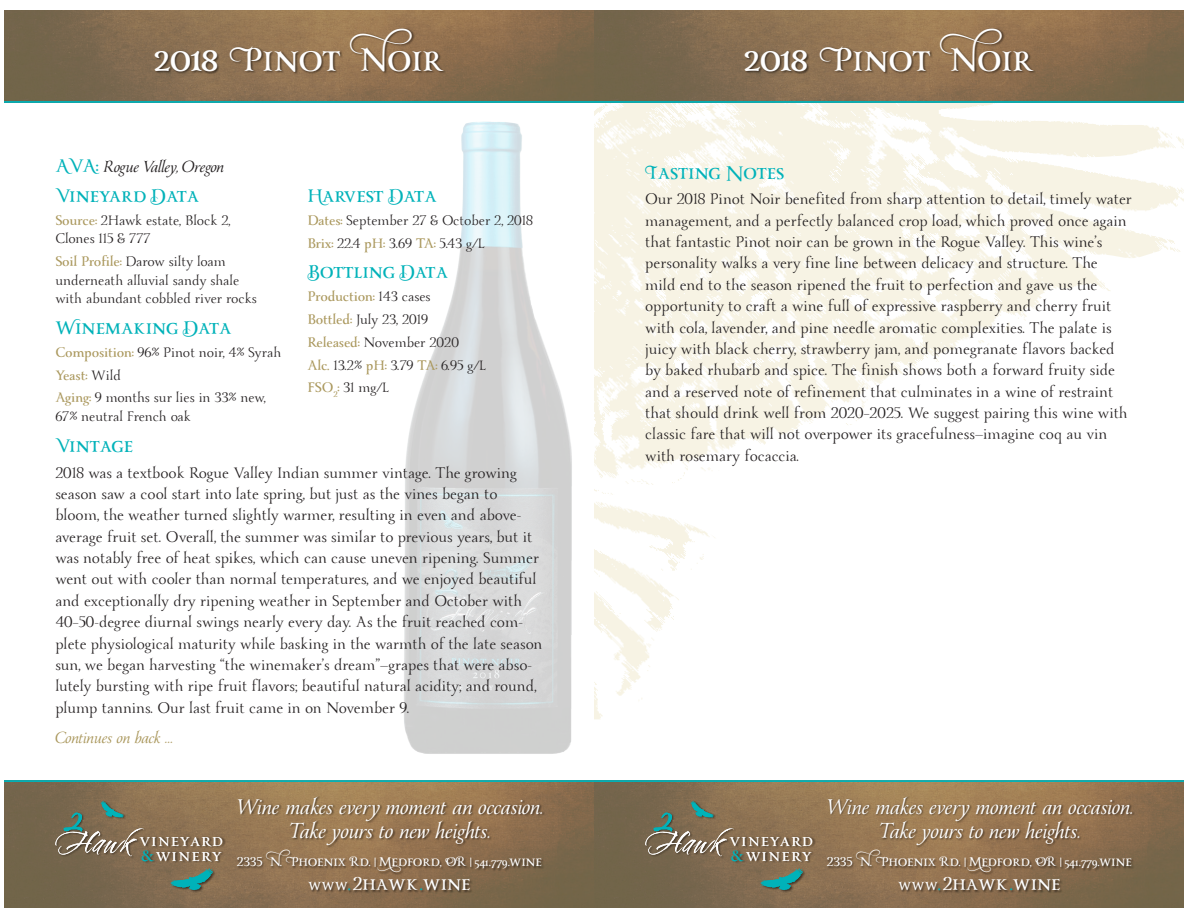
<style>
.page{position:relative;width:1188px;height:918px;background:#fff}
.page>*{position:absolute;margin:0;border:0;box-sizing:border-box;transform-origin:0 0}
.t1{font:700 30.6px "Yana B Swash Caps II";color:#fff}
.t2{font:italic 20.1px/24.3px "Yana";color:#fff;text-align:center}
.t3{font:700 17.1px "Yana B Swash Caps II";color:#00b2b9}
.t4{font:700 17.1px "Yana B Swash Caps II";color:#fff}
.t5{font:italic 15px "Yana";color:#231f20}
.t6{font:italic 15px "Yana";color:#aa985d}
.t7{font:14.25px/21.3px "Yana R";color:#231f20}
.t8{font:13.65px/15.3px "Requiem Text";letter-spacing:.08em;color:#fff}
.t9{font:12.9px/18.5px "Yana R";color:#231f20}
.t10{font:700 12.9px "Yana B";color:#aa985d}
.t11{font:700 11.85px "Yana B Swash Caps II";color:#fff}
.s1{font-family:"Yana B";font-size:41.25px}
.s2{font-family:"Yana B";font-size:46.95px}
.s3{font-family:"Yana B Swash Caps II";font-weight:700;font-style:normal;font-size:17.1px;color:#00b2b9}
.s4{font-family:"Yana B";font-weight:700;font-style:normal;font-size:17.1px;color:#00b2b9}
.s5{font-family:"Yana B";font-weight:700;color:#aa985d}
.s6{font-family:"Yana R";font-weight:400;color:#231f20}
.s7{font-family:"Requiem Fine";font-size:19.35px;color:#00b2b9}
.s8{font-family:"Yana B"}
.s9{font-size:12.9px}
.s10{font-family:"Yana B";color:#00b2b9}
</style>
<div class="page">
<img style="left:4px;top:10px;width:1180px;height:91px">
<img style="left:4px;top:782px;width:1180px;height:126px">
<img style="left:214px;top:10px;width:380px;height:807px">
<div style="left:55px;top:801px;width:171px;height:92px;background:#231f20;opacity:.6"></div>
<svg style="left:171px;top:868px;width:42px;height:22px"></svg>
<svg style="left:55px;top:801px;width:89px;height:55px;background:#807862"></svg>
<hr style="left:4px;top:780px;width:590px;height:2px;background:#00b2b9">
<hr style="left:4px;top:101px;width:590px;height:2px;background:#00b2b9">
<div style="left:237px;top:796px;width:309px;height:52px;background:#231f20;opacity:.6"></div>
<div style="left:236px;top:850px;width:309px;height:44px;background:#231f20;opacity:.6"></div>
<div style="left:155px;top:28px;width:291px;height:46px;background:#231f20;opacity:.6"></div>
<img style="left:594px;top:103px;width:590px;height:616px">
<hr style="left:594px;top:780px;width:590px;height:2px;background:#00b2b9">
<hr style="left:594px;top:101px;width:590px;height:2px;background:#00b2b9">
<div style="left:645px;top:801px;width:171px;height:92px;background:#231f20;opacity:.6"></div>
<svg style="left:761px;top:868px;width:42px;height:22px"></svg>
<svg style="left:645px;top:801px;width:89px;height:55px;background:#807862"></svg>
<div style="left:827px;top:796px;width:309px;height:52px;background:#231f20;opacity:.6"></div>
<div style="left:826px;top:850px;width:309px;height:44px;background:#231f20;opacity:.6"></div>
<div style="left:744px;top:28px;width:292px;height:46px;background:#231f20;opacity:.6"></div>
<h1 class="t1" style="left:154px;top:42px;width:291px"><span class="s1">201</span><span class="s2">⁸</span> Pinot Noir</h1>
<p class="t5" style="left:55px;top:157px;width:170px"><span class="s3">AVA</span><span class="s4">:</span> Rogue Valley, Oregon</p>
<p class="t3" style="left:55px;top:186px;width:145px">Vineyard Data</p>
<p class="t9" style="left:55px;top:212px;width:177px"><span class="s5">Source:</span> 2Hawk estate, Block 2,<br>Clones 115 &amp; 777</p>
<p class="t9" style="left:55px;top:253px;width:203px"><span class="s5">Soil Profile:</span> Darow silty loam underneath alluvial sandy shale with abundant cobbled river rocks</p>
<p class="t3" style="left:55px;top:318px;width:178px">Winemaking Data</p>
<p class="t9" style="left:55px;top:343px;width:227px"><span class="s5">Composition:</span> 96% Pinot noir, 4% Syrah</p>
<p class="t10" style="left:55px;top:367px;width:67px">Yeast: <span class="s6">Wild</span></p>
<p class="t9" style="left:55px;top:389px;width:212px"><span class="s5">Aging:</span> 9 months sur lies in 33% new,<br>67% neutral French oak</p>
<p class="t3" style="left:55px;top:436px;width:79px">Vintage</p>
<p class="t7" style="left:55px;top:462px;width:489px">2018 was a textbook Rogue Valley Indian summer vintage. The growing season saw a cool start into late spring, but just as the vines began to bloom, the weather turned slightly warmer, resulting in even and above&shy;average fruit set. Overall, the summer was similar to previous years, but it was notably free of heat spikes, which can cause uneven ripening. Summer went out with cooler than normal temperatures, and we enjoyed beautiful and exceptionally dry ripening weather in September and October with 40–50-degree diurnal swings nearly every day. As the fruit reached com&shy;plete physiological maturity while basking in the warmth of the late season sun, we began harvesting “the winemaker’s dream”—grapes that were abso&shy;lutely bursting with ripe fruit flavors; beautiful natural acidity; and round, plump tannins. Our last fruit came in on November 9.</p>
<p class="t6" style="left:55px;top:728px;width:120px">Continues on back …</p>
<p class="t3" style="left:308px;top:186px;width:131px">Harvest Data</p>
<p class="t9" style="left:308px;top:209px;width:227px;line-height:22.8px"><span class="s5">Dates:</span> September 27 &amp; October 2, 2018<br><span class="s5">Brix:</span> 22.4 <span class="s5">pH:</span> 3.69 <span class="s5">TA:</span> 5.43 g/L</p>
<p class="t3" style="left:308px;top:262px;width:142px">Bottling Data</p>
<p class="t10" style="left:308px;top:288px;width:125px">Production: <span class="s6">143 cases</span></p>
<p class="t9" style="left:308px;top:308px;width:180px;line-height:22.8px"><span class="s5">Bottled:</span> July 23, 2019<br><span class="s5">Released:</span> November 2020<br><span class="s5">Alc.</span> 13.2% <span class="s5">pH:</span> 3.79 <span class="s5">TA:</span> 6.95 g/L<br><span class="s5">FSO</span><sub>2</sub><span class="s5">:</span> 31 mg/L</p>
<p class="t8" style="left:140px;top:833px;width:85px">VINEYARD <span class="s7">&amp;</span>WINERY</p>
<h2 class="t2" style="left:237px;top:795px;width:308px">Wine makes every moment an occasion.<br>Take yours to new heights.</h2>
<p class="t11" style="left:237px;top:855px;width:307px"><span class="s8">2335</span> N<span class="s8">.</span> Phoenix Rd<span class="s8">. |</span> Medford<span class="s8">,</span> OR <span class="s8">| 541.779.</span>wine</p>
<p class="t4" style="left:308px;top:874px;width:164px"><span class="s9">www</span><span class="s10">.</span><span class="s8">2</span>hawk<span class="s10">.</span>wine</p>
<h1 class="t1" style="left:744px;top:42px;width:291px"><span class="s1">201</span><span class="s2">⁸</span> Pinot Noir</h1>
<p class="t3" style="left:645px;top:163px;width:140px">Tasting Notes</p>
<p class="t7" style="left:645px;top:189px;width:488px">Our 2018 Pinot Noir benefited from sharp attention to detail, timely water management, and a perfectly balanced crop load, which proved once again that fantastic Pinot noir can be grown in the Rogue Valley. This wine’s personality walks a very fine line between delicacy and structure. The<br>mild end to the season ripened the fruit to perfection and gave us the opportunity to craft a wine full of expressive raspberry and cherry fruit with cola, lavender, and pine needle aromatic complexities. The palate is juicy with black cherry, strawberry jam, and pomegranate flavors backed by baked rhubarb and spice. The finish shows both a forward fruity side and a reserved note of refinement that culminates in a wine of restraint that should drink well from 2020–2025. We suggest pairing this wine with classic fare that will not overpower its gracefulness—imagine coq au vin with rosemary focaccia.</p>
<p class="t8" style="left:730px;top:833px;width:85px">VINEYARD <span class="s7">&amp;</span>WINERY</p>
<h2 class="t2" style="left:827px;top:795px;width:308px">Wine makes every moment an occasion.<br>Take yours to new heights.</h2>
<p class="t11" style="left:827px;top:855px;width:307px"><span class="s8">2335</span> N<span class="s8">.</span> Phoenix Rd<span class="s8">. |</span> Medford<span class="s8">,</span> OR <span class="s8">| 541.779.</span>wine</p>
<p class="t4" style="left:898px;top:874px;width:164px"><span class="s9">www</span><span class="s10">.</span><span class="s8">2</span>hawk<span class="s10">.</span>wine</p>
</div>
